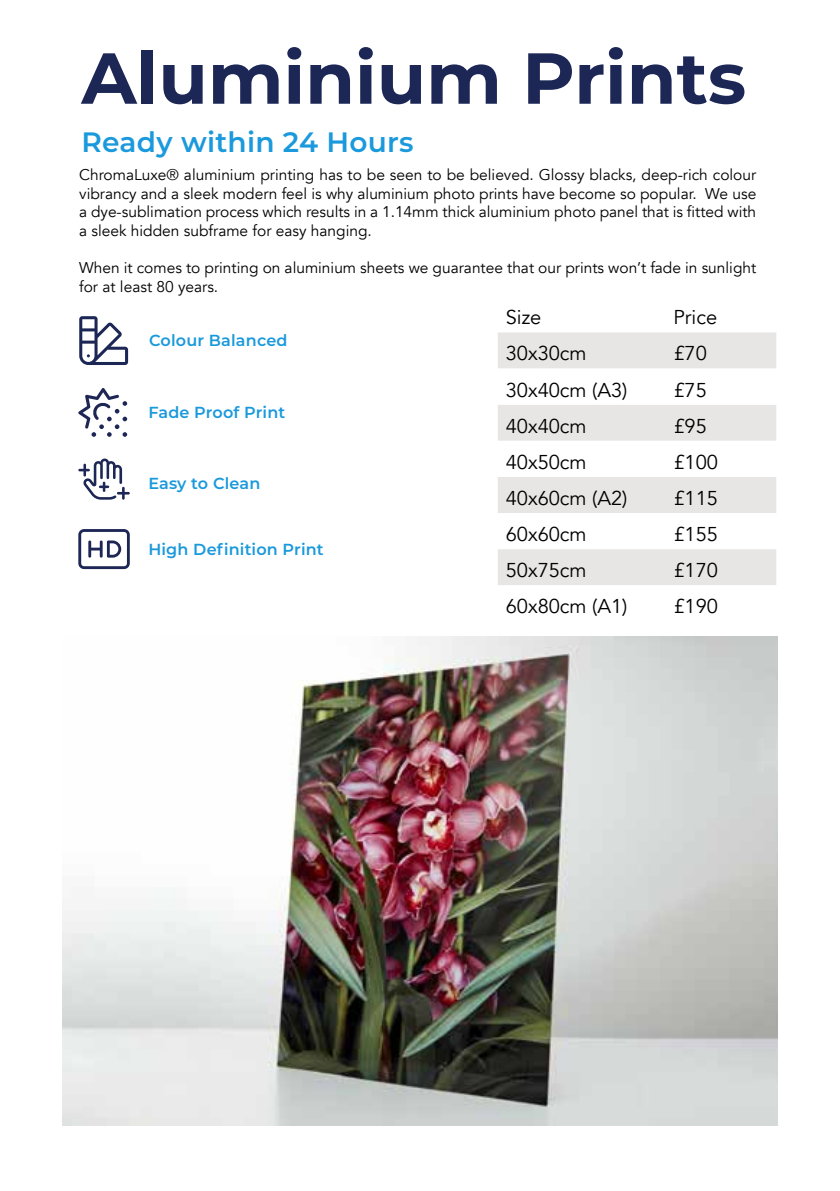
<style>
.page{position:relative;width:840px;height:1191px;background:#fff}
.page>*{position:absolute;margin:0;border:0;box-sizing:border-box;transform-origin:0 0}
.t1{font:700 72px "Montserrat";color:#1c2755}
.t2{font:600 28px "Montserrat";letter-spacing:.01em;color:#1a99dc}
.t3{font:20px "Avenir";color:#000}
.t4{font:600 16px "Montserrat";letter-spacing:.01em;color:#1a99dc}
.t5{font:15.6px/18.6px "Avenir";color:#000;text-align:justify}
</style>
<div class="page">
<img style="left:62px;top:636px;width:715px;height:489px">
<div style="left:498px;top:332px;width:277px;height:36px;background:#e7e6e4"></div>
<svg style="left:498px;top:405px;width:277px;height:180px;fill:#e7e6e4"></svg>
<svg style="left:79px;top:316px;width:49px;height:49px"></svg>
<svg style="left:78px;top:388px;width:49px;height:49px"></svg>
<svg style="left:78px;top:458px;width:52px;height:42px"></svg>
<svg style="left:78px;top:529px;width:52px;height:40px"></svg>
<h1 class="t1" style="left:81px;top:26px;width:665px">Aluminium Prints</h1>
<h2 class="t2" style="left:81px;top:122px;width:333px">Ready within 24 Hours</h2>
<p class="t5" style="left:79px;top:166px;width:678px">ChromaLuxe® aluminium printing has to be seen to be believed. Glossy blacks, deep-rich colour vibrancy and a sleek modern feel is why aluminium photo prints have become so popular. We use a dye-sublimation process which results in a 1.14mm thick aluminium photo panel that is fitted with a sleek hidden subframe for easy hanging.</p>
<p class="t5" style="left:79px;top:259px;width:678px">When it comes to printing on aluminium sheets we guarantee that our prints won’t fade in sunlight for at least 80 years.</p>
<p class="t3" style="left:505px;top:305px;width:37px">Size</p>
<p class="t3" style="left:673px;top:305px;width:45px">Price</p>
<p class="t3" style="left:505px;top:342px;width:82px">30x30cm</p>
<p class="t3" style="left:673px;top:342px;width:35px">£70</p>
<p class="t3" style="left:505px;top:378px;width:123px">30x40cm (A3)</p>
<p class="t3" style="left:673px;top:378px;width:35px">£75</p>
<p class="t3" style="left:505px;top:414px;width:82px">40x40cm</p>
<p class="t3" style="left:673px;top:414px;width:35px">£95</p>
<p class="t3" style="left:505px;top:450px;width:82px">40x50cm</p>
<p class="t3" style="left:673px;top:450px;width:46px">£100</p>
<p class="t3" style="left:505px;top:486px;width:123px">40x60cm (A2)</p>
<p class="t3" style="left:673px;top:486px;width:46px">£115</p>
<p class="t3" style="left:505px;top:522px;width:82px">60x60cm</p>
<p class="t3" style="left:673px;top:522px;width:46px">£155</p>
<p class="t3" style="left:505px;top:558px;width:82px">50x75cm</p>
<p class="t3" style="left:673px;top:558px;width:46px">£170</p>
<p class="t3" style="left:505px;top:594px;width:123px">60x80cm (A1)</p>
<p class="t3" style="left:673px;top:594px;width:46px">£190</p>
<p class="t4" style="left:149px;top:329px;width:140px">Colour Balanced</p>
<p class="t4" style="left:148px;top:401px;width:138px">Fade Proof Print</p>
<p class="t4" style="left:148px;top:471px;width:113px">Easy to Clean</p>
<p class="t4" style="left:148px;top:538px;width:177px">High Definition Print</p>
</div>
